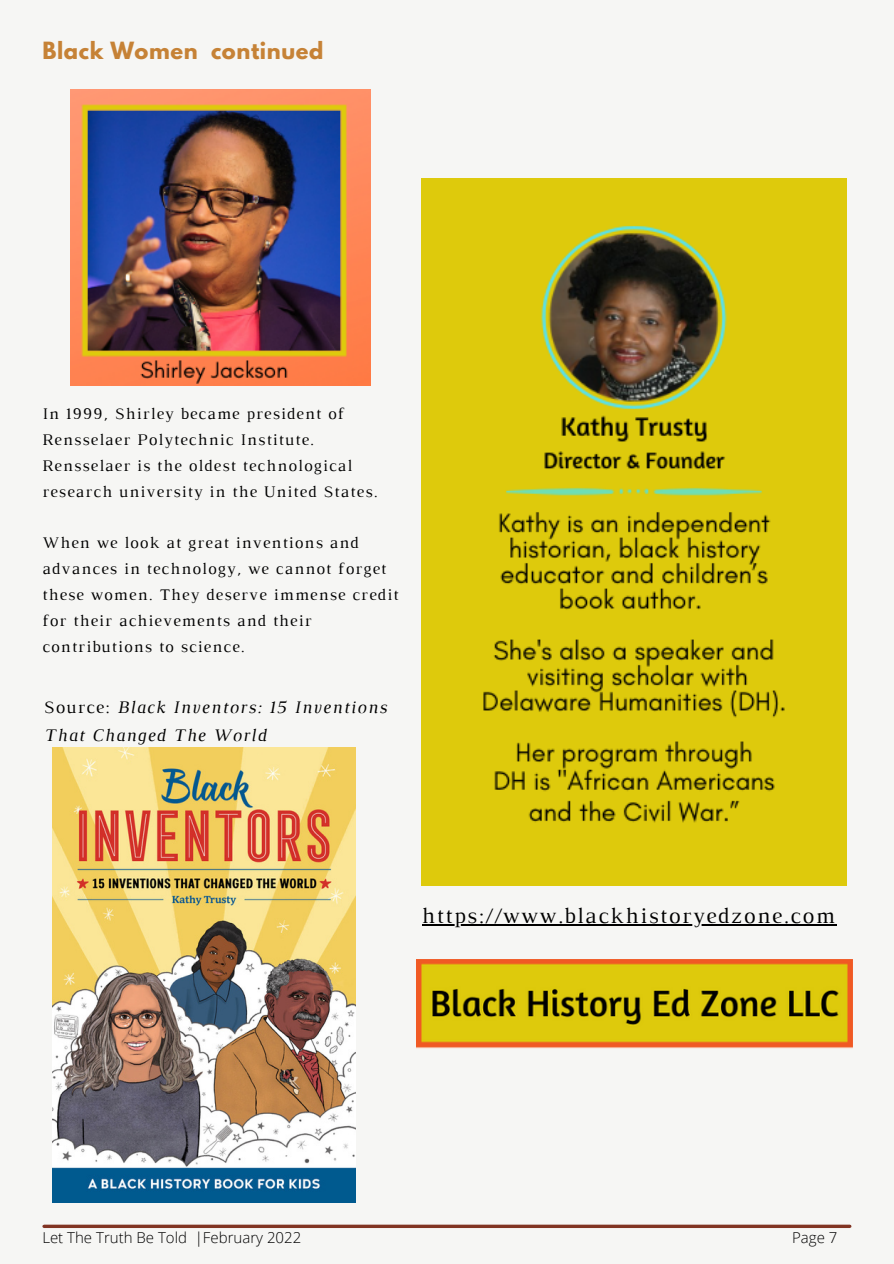
<style>
.page{position:relative;width:894px;height:1264px;background:#fff}
.page>*{position:absolute;margin:0;border:0;box-sizing:border-box;transform-origin:0 0}
.t1{font:22.5px "Luthier";letter-spacing:.07em;color:#000}
.t2{font:700 21px "League Spartan";letter-spacing:.03em;color:#c68236}
.t3{font:italic 18px/28.2px "Luthier";letter-spacing:.07em;color:#000}
.t4{font:16.5px/26px "Luthier";letter-spacing:.07em;color:#000}
.t5{font:300 15px "Open Sans";color:#000}
.s1{font-style:normal}
</style>
<div class="page">
<div style="left:0;top:0;width:893px;height:1263px;background:#f6f6f4"></div>
<hr style="left:44px;top:1224px;width:805px;height:3px;background:#813423">
<img style="left:70px;top:89px;width:300px;height:296px">
<img style="left:422px;top:178px;width:424px;height:707px">
<img style="left:416px;top:959px;width:436px;height:90px">
<img style="left:52px;top:747px;width:303px;height:455px">
<hr style="left:422px;top:924px;width:414px;height:1px;background:#000">
<p class="t2" style="left:42px;top:40px;width:282px">Black Women continued</p>
<p class="t4" style="left:42px;top:402px;width:336px">In 1999, Shirley became president of Rensselaer Polytechnic Institute.<br>Rensselaer is the oldest technological research university in the United States.</p>
<p class="t4" style="left:42px;top:531px;width:357px">When we look at great inventions and advances in technology, we cannot forget these women. They deserve immense credit for their achievements and their contributions to science.</p>
<p class="t3" style="left:44px;top:694px;width:344px"><span class="s1">Source:</span> Black Inventors: 15 Inventions<br>That Changed The World</p>
<p class="t1" style="left:422px;top:907px;width:414px">https://www.blackhistoryedzone.com</p>
<p class="t5" style="left:42px;top:1227px;width:260px">Let The Truth Be Told |February 2022</p>
<p class="t5" style="left:792px;top:1227px;width:47px">Page 7</p>
</div>
